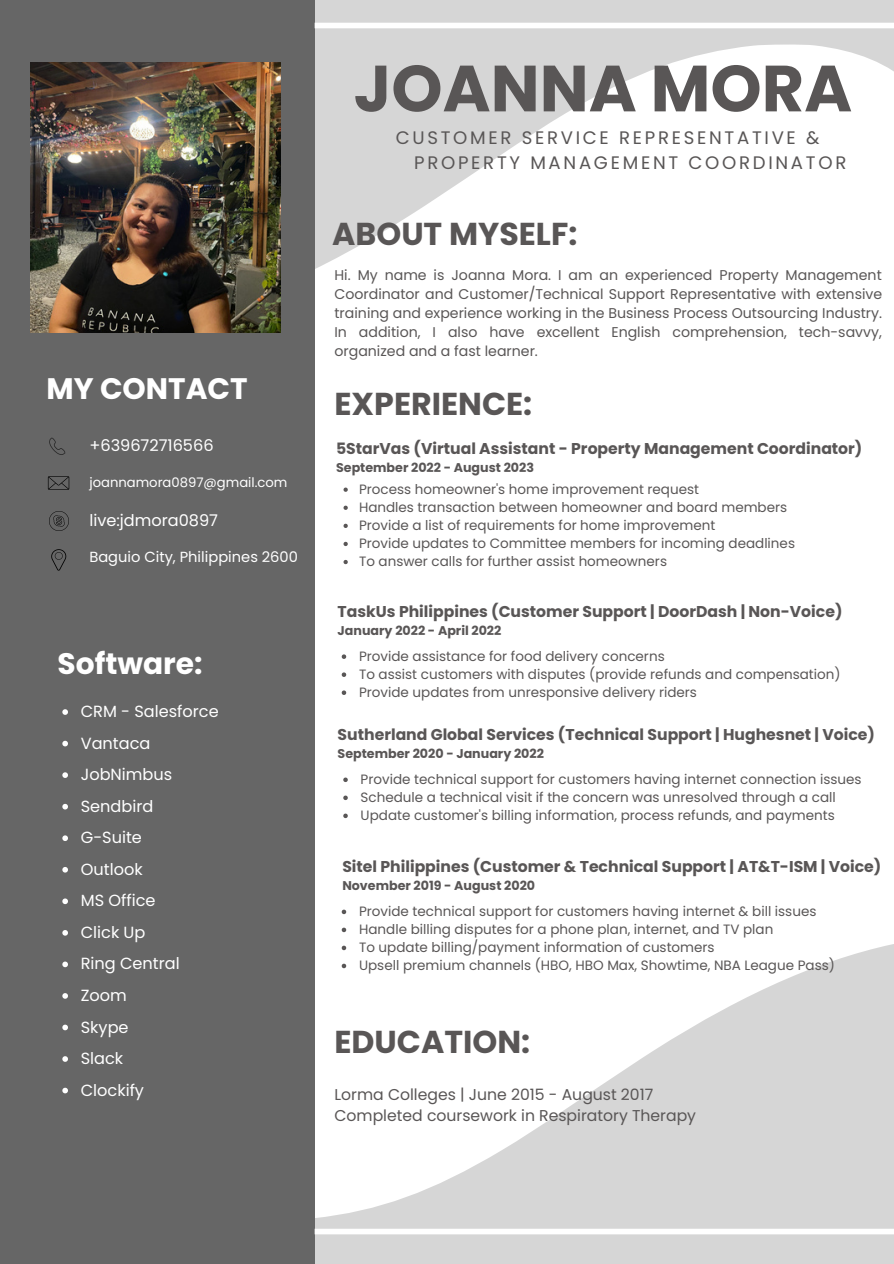
<style>
.page{position:relative;width:894px;height:1264px;background:#fff}
.page>*{position:absolute;margin:0;border:0;box-sizing:border-box;transform-origin:0 0}
.t1{font:700 65.1px "Poppins";color:#595656}
.t2{font:700 31.65px "Poppins";color:#595656}
.t3{font:700 29.7px "Poppins";color:#fff}
.t4{font:18.15px "Poppins";letter-spacing:.15em;color:#595656}
.t5{font:16.2px "Poppins";color:#fff}
.t6{font:700 15.6px "Poppins";color:#595656}
.t7{font:15.6px "Poppins";color:#595656}
.t8{font:14.7px "Poppins";color:#fff}
.t9{font:14.1px/19.2px "Poppins";color:#595656;text-align:justify}
.t10{font:13.5px "Poppins";color:#595656}
.t11{font:13.2px "Poppins";color:#fff}
.t12{font:700 12.6px "Poppins";color:#595656}
</style>
<div class="page">
<svg style="left:314px;top:938px;width:579px;height:325px;fill:#d6d6d6"></svg>
<svg style="left:314px;top:0;width:579px;height:325px"></svg>
<div style="left:0;top:0;width:314px;height:1263px;background:#666"></div>
<img style="left:31px;top:62px;width:250px;height:271px">
<div style="left:314px;top:23px;width:579px;height:5px;background:#fff"></div>
<div style="left:314px;top:1228px;width:579px;height:6px;background:#fff"></div>
<svg style="left:49px;top:437px;width:17px;height:18px"></svg>
<svg style="left:48px;top:476px;width:21px;height:14px"></svg>
<img style="left:49px;top:511px;width:19px;height:19px">
<svg style="left:51px;top:549px;width:15px;height:21px"></svg>
<svg style="left:343px;top:487px;width:4px;height:5px"></svg>
<svg style="left:343px;top:505px;width:4px;height:5px"></svg>
<svg style="left:343px;top:523px;width:4px;height:5px"></svg>
<svg style="left:343px;top:542px;width:4px;height:4px"></svg>
<svg style="left:343px;top:560px;width:4px;height:4px"></svg>
<svg style="left:341px;top:654px;width:5px;height:5px"></svg>
<svg style="left:341px;top:672px;width:5px;height:5px"></svg>
<svg style="left:341px;top:690px;width:5px;height:5px"></svg>
<svg style="left:62px;top:709px;width:6px;height:6px"></svg>
<svg style="left:62px;top:740px;width:6px;height:6px"></svg>
<svg style="left:62px;top:772px;width:6px;height:6px"></svg>
<svg style="left:62px;top:803px;width:6px;height:6px"></svg>
<svg style="left:62px;top:835px;width:6px;height:6px"></svg>
<svg style="left:62px;top:867px;width:6px;height:5px"></svg>
<svg style="left:62px;top:898px;width:6px;height:6px"></svg>
<svg style="left:62px;top:930px;width:6px;height:5px"></svg>
<svg style="left:62px;top:961px;width:6px;height:6px"></svg>
<svg style="left:62px;top:993px;width:6px;height:5px"></svg>
<svg style="left:62px;top:1024px;width:6px;height:6px"></svg>
<svg style="left:62px;top:1056px;width:6px;height:5px"></svg>
<svg style="left:62px;top:1087px;width:6px;height:6px"></svg>
<svg style="left:343px;top:777px;width:5px;height:5px"></svg>
<svg style="left:343px;top:795px;width:5px;height:5px"></svg>
<svg style="left:343px;top:813px;width:5px;height:5px"></svg>
<svg style="left:341px;top:909px;width:5px;height:5px"></svg>
<svg style="left:341px;top:927px;width:5px;height:5px"></svg>
<svg style="left:341px;top:945px;width:5px;height:5px"></svg>
<svg style="left:341px;top:963px;width:5px;height:5px"></svg>
<p class="t3" style="left:47px;top:367px;width:202px">MY CONTACT</p>
<p class="t5" style="left:89px;top:434px;width:126px">+639672716566</p>
<p class="t11" style="left:89px;top:473px;width:199px">joannamora0897@gmail.com</p>
<p class="t5" style="left:89px;top:508px;width:130px">live:jdmora0897</p>
<p class="t8" style="left:89px;top:547px;width:210px">Baguio City, Philippines 2600</p>
<p class="t3" style="left:58px;top:642px;width:146px">Software:</p>
<p class="t5" style="left:81px;top:700px;width:139px">CRM - Salesforce</p>
<p class="t5" style="left:81px;top:731px;width:71px">Vantaca</p>
<p class="t5" style="left:81px;top:763px;width:93px">JobNimbus</p>
<p class="t5" style="left:81px;top:794px;width:74px">Sendbird</p>
<p class="t5" style="left:81px;top:826px;width:63px">G-Suite</p>
<p class="t5" style="left:81px;top:857px;width:63px">Outlook</p>
<p class="t5" style="left:81px;top:889px;width:76px">MS Office</p>
<p class="t5" style="left:81px;top:920px;width:66px">Click Up</p>
<p class="t5" style="left:81px;top:952px;width:100px">Ring Central</p>
<p class="t5" style="left:81px;top:984px;width:48px">Zoom</p>
<p class="t5" style="left:81px;top:1015px;width:49px">Skype</p>
<p class="t5" style="left:81px;top:1047px;width:44px">Slack</p>
<p class="t5" style="left:81px;top:1078px;width:65px">Clockify</p>
<p class="t1" style="left:353px;top:43px;width:500px">JOANNA MORA</p>
<p class="t4" style="left:395px;top:125px;width:425px">CUSTOMER SERVICE REPRESENTATIVE &amp;</p>
<p class="t4" style="left:414px;top:150px;width:433px">PROPERTY MANAGEMENT COORDINATOR</p>
<p class="t2" style="left:332px;top:212px;width:246px">ABOUT MYSELF:</p>
<p class="t9" style="left:334px;top:265px;width:549px">Hi. My name is Joanna Mora. I am an experienced Property Management Coordinator and Customer/Technical Support Representative with extensive training and experience working in the Business Process Outsourcing Industry.<br>In addition, I also have excellent English comprehension, tech-savvy, organized and a fast learner.</p>
<p class="t2" style="left:334px;top:382px;width:199px">EXPERIENCE:</p>
<p class="t6" style="left:336px;top:438px;width:527px">5StarVas (Virtual Assistant - Property Management Coordinator)</p>
<p class="t12" style="left:336px;top:459px;width:199px">September 2022 - August 2023</p>
<p class="t10" style="left:359px;top:480px;width:341px">Process homeowner's home improvement request</p>
<p class="t10" style="left:359px;top:498px;width:429px">Handles transaction between homeowner and board members</p>
<p class="t10" style="left:359px;top:516px;width:357px">Provide a list of requirements for home improvement</p>
<p class="t10" style="left:359px;top:534px;width:437px">Provide updates to Committee members for incoming deadlines</p>
<p class="t10" style="left:359px;top:552px;width:309px">To answer calls for further assist homeowners</p>
<p class="t6" style="left:337px;top:600px;width:506px">TaskUs Philippines (Customer Support | DoorDash | Non-Voice)</p>
<p class="t12" style="left:337px;top:621px;width:165px">January 2022 - April 2022</p>
<p class="t10" style="left:359px;top:647px;width:307px">Provide assistance for food delivery concerns</p>
<p class="t10" style="left:359px;top:665px;width:483px">To assist customers with disputes (provide refunds and compensation)</p>
<p class="t10" style="left:359px;top:683px;width:339px">Provide updates from unresponsive delivery riders</p>
<p class="t6" style="left:337px;top:723px;width:538px">Sutherland Global Services (Technical Support | Hughesnet | Voice)</p>
<p class="t12" style="left:337px;top:744px;width:208px">September 2020 - January 2022</p>
<p class="t10" style="left:360px;top:770px;width:502px">Provide technical support for customers having internet connection issues</p>
<p class="t10" style="left:360px;top:788px;width:476px">Schedule a technical visit if the concern was unresolved through a call</p>
<p class="t10" style="left:360px;top:806px;width:475px">Update customer's billing information, process refunds, and payments</p>
<p class="t6" style="left:342px;top:855px;width:540px">Sitel Philippines (Customer &amp; Technical Support | AT&amp;T-ISM | Voice)</p>
<p class="t12" style="left:342px;top:876px;width:194px">November 2019 - August 2020</p>
<p class="t10" style="left:359px;top:902px;width:459px">Provide technical support for customers having internet &amp; bill issues</p>
<p class="t10" style="left:359px;top:920px;width:416px">Handle billing disputes for a phone plan, internet, and TV plan</p>
<p class="t10" style="left:359px;top:938px;width:357px">To update billing/payment information of customers</p>
<p class="t10" style="left:359px;top:956px;width:477px">Upsell premium channels (HBO, HBO Max, Showtime, NBA League Pass)</p>
<p class="t2" style="left:334px;top:1019px;width:197px">EDUCATION:</p>
<p class="t7" style="left:334px;top:1083px;width:320px">Lorma Colleges | June 2015 - August 2017</p>
<p class="t7" style="left:334px;top:1104px;width:363px">Completed coursework in Respiratory Therapy</p>
</div>
